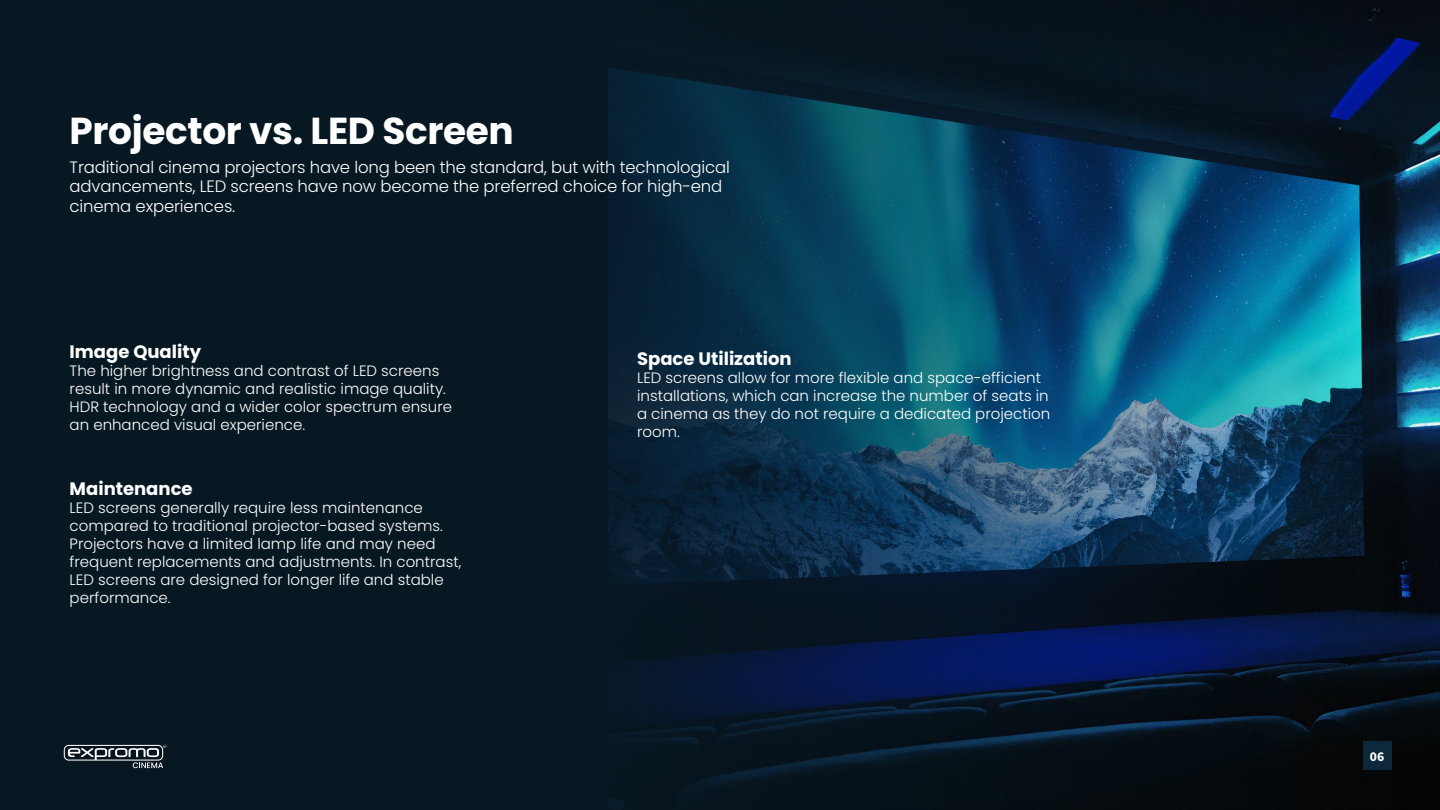
<style>
.page{position:relative;width:1440px;height:810px;background:#081823}
.page>*{position:absolute;margin:0;border:0;box-sizing:border-box;transform-origin:0 0}
.t1{font:700 37.5px "Poppins";letter-spacing:-.01em;color:#fff}
.t2{font:700 18px "Poppins";color:#fff}
.t3{font:300 16.5px/19.8px "Poppins";letter-spacing:-.01em;color:#fff}
.t4{font:300 15px/18px "Poppins";color:#fff}
.t5{font:700 13.5px "Source Sans Pro";color:#fff}
</style>
<div class="page">
<img style="left:608px;top:0;width:832px;height:810px">
<svg style="left:64px;top:745px;width:102px;height:23px"></svg>
<div style="left:1363px;top:742px;width:28px;height:28px;background:#0c283a"></div>
<h1 class="t1" style="left:70px;top:109px;width:446px">Projector vs. LED Screen</h1>
<p class="t3" style="left:70px;top:157px;width:662px">Traditional cinema projectors have long been the standard, but with technological advancements, LED screens have now become the preferred choice for high-end cinema experiences.</p>
<p class="t2" style="left:70px;top:341px;width:133px">Image Quality</p>
<p class="t4" style="left:70px;top:362px;width:384px">The higher brightness and contrast of LED screens result in more dynamic and realistic image quality.<br>HDR technology and a wider color spectrum ensure an enhanced visual experience.</p>
<p class="t2" style="left:70px;top:478px;width:125px">Maintenance</p>
<p class="t4" style="left:70px;top:499px;width:393px">LED screens generally require less maintenance compared to traditional projector-based systems.<br>Projectors have a limited lamp life and may need frequent replacements and adjustments. In contrast, LED screens are designed for longer life and stable performance.</p>
<p class="t2" style="left:637px;top:348px;width:156px">Space Utilization</p>
<p class="t4" style="left:637px;top:369px;width:415px">LED screens allow for more flexible and space-efficient installations, which can increase the number of seats in a cinema as they do not require a dedicated projection room.</p>
<p class="t5" style="left:1370px;top:747px;width:16px">06</p>
</div>
